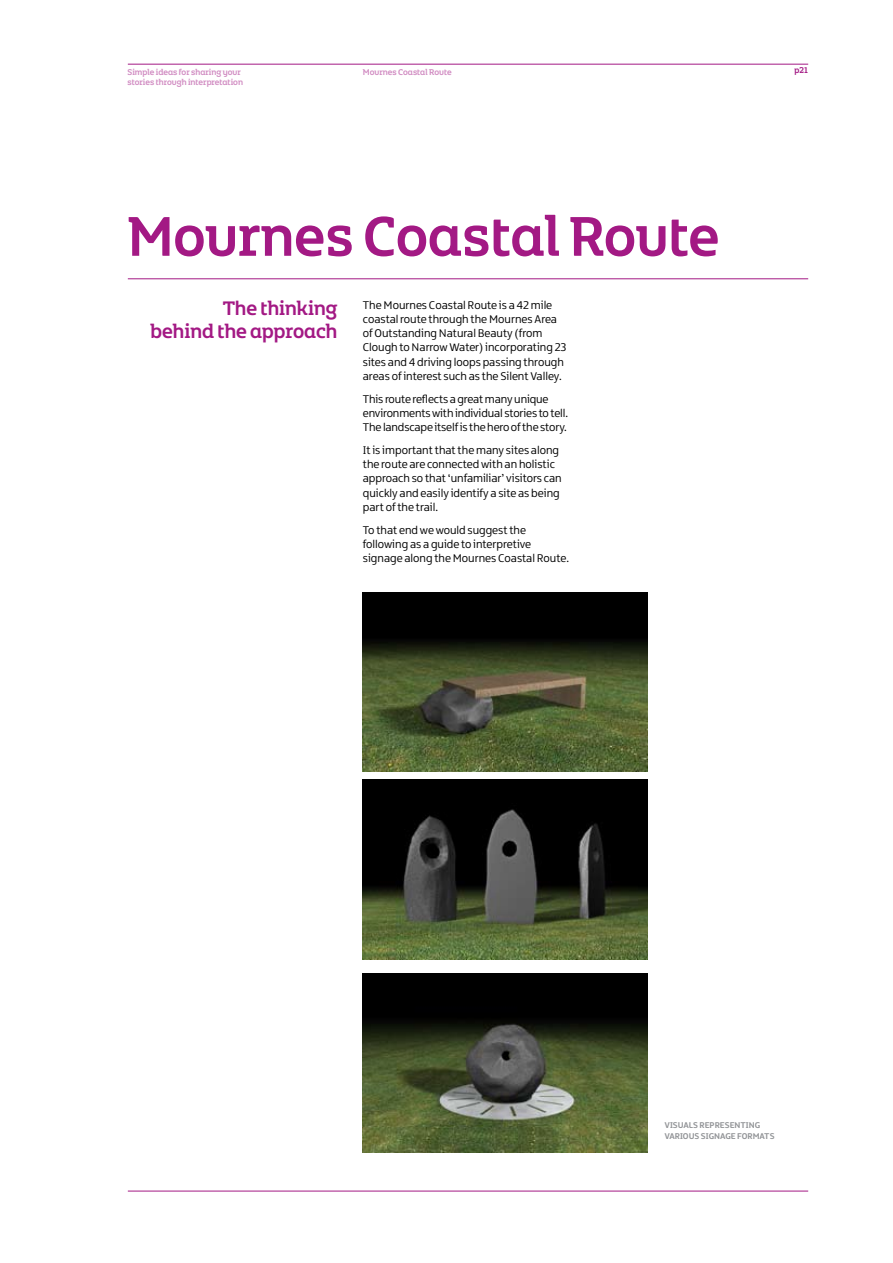
<style>
.page{position:relative;width:893px;height:1263px;background:#fff}
.page>*{position:absolute;margin:0;border:0;box-sizing:border-box;transform-origin:0 0}
.t1{font:60px "NITB Headline BETA";color:#a31984}
.t2{font:21px/22.5px "NITB Headline BETA";color:#a31984;text-align:right}
.t3{font:300 12px/14.2px "NITB Text BETA";color:#000}
.t4{font:9px "NITB Headline BETA";color:#d18cc2}
.t5{font:700 9px/10.8px "NITB Text BETA";color:#939598}
.t6{font:9px "NITB Headline BETA";color:#a31984}
</style>
<div class="page">
<hr style="left:128px;top:64px;width:680px;height:1px;background:#a31984">
<hr style="left:128px;top:1191px;width:680px;height:1px;background:#a31984">
<hr style="left:128px;top:278px;width:680px;height:1px;background:#a31984">
<img style="left:363px;top:974px;width:285px;height:178px">
<img style="left:363px;top:592px;width:285px;height:179px">
<img style="left:363px;top:779px;width:285px;height:180px">
<p class="t4" style="left:128px;top:66px;width:115px">Simple ideas for sharing your</p>
<p class="t4" style="left:363px;top:66px;width:90px">Mournes Coastal Route</p>
<p class="t4" style="left:128px;top:76px;width:117px">stories through interpretation</p>
<h1 class="t1" style="left:128px;top:198px;width:593px">Mournes Coastal Route</h1>
<h2 class="t2" style="left:150px;top:297px;width:188px">The thinking<br>behind the approach</h2>
<p class="t3" style="left:363px;top:298px;width:205px">The Mournes Coastal Route is a 42 mile coastal route through the Mournes Area ofOutstandingNatural Beauty (from Clough to Narrow Water) incorporating 23 sites and 4 driving loops passing through areas of interest such as the Silent Valley.</p>
<p class="t3" style="left:363px;top:392px;width:207px">This route reflects a great many unique environments with individual stories to tell.<br>The landscape itself is the hero of the story.</p>
<p class="t3" style="left:363px;top:443px;width:200px">It is important that the many sites along the route are connected with an holistic approach so that ‘unfamiliar’ visitors can quickly and easily identify a site as being part of the trail.</p>
<p class="t3" style="left:363px;top:523px;width:208px">To that end we would suggest the following as a guide to interpretive signage along the Mournes Coastal Route.</p>
<p class="t6" style="left:795px;top:65px;width:15px">p21</p>
<p class="t5" style="left:664px;top:1120px;width:106px">VISUALS REPRESENTING<br>VARIOUSSIGNAGE FORMATS</p>
</div>
